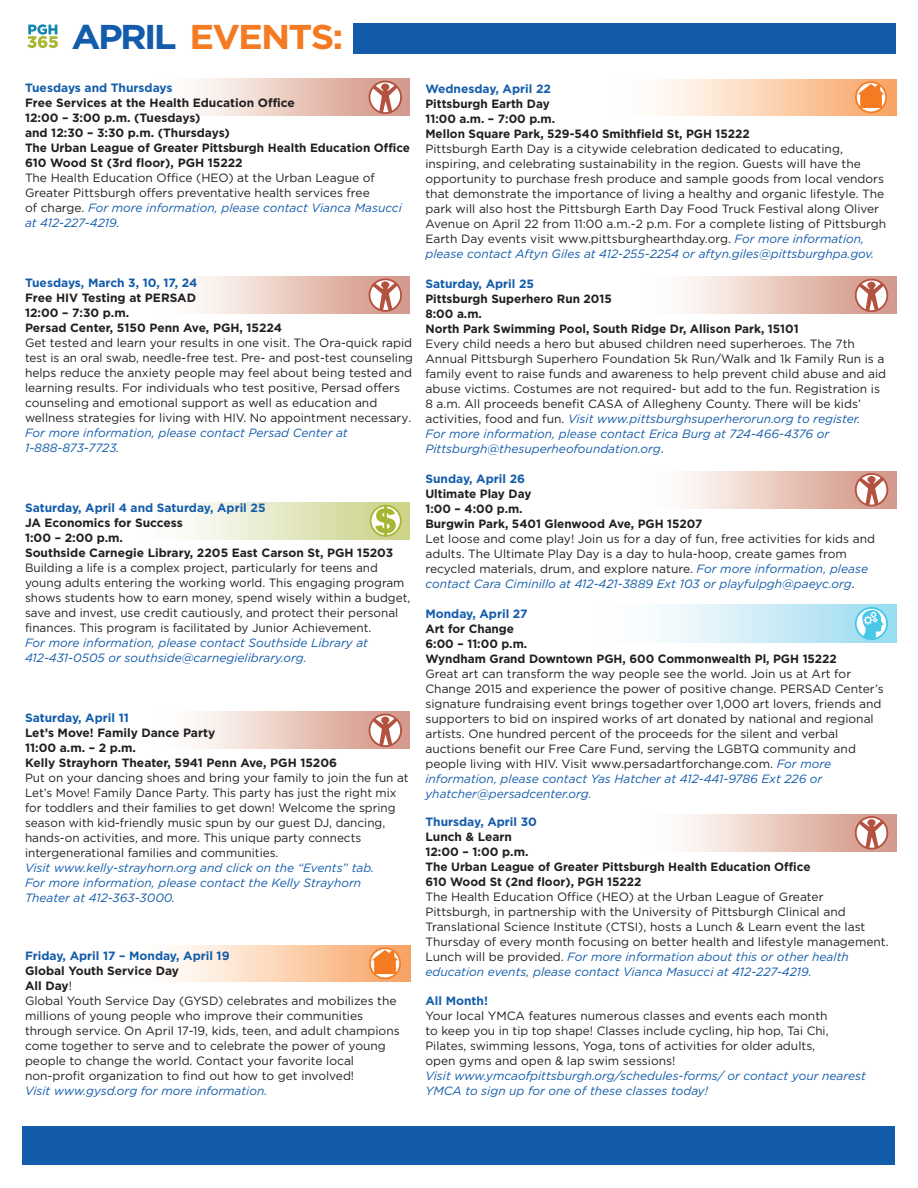
<style>
.page{position:relative;width:918px;height:1188px;background:#fff}
.page>*{position:absolute;margin:0;border:0;box-sizing:border-box;transform-origin:0 0}
.t1{font:700 34.35px "Gotham";letter-spacing:-.05em;color:#f47b21;scale:1.07 1}
.t2{font:12px/15px "Gotham";color:#231f20}
.t3{font:700 12px/15px "Gotham";color:#231f20}
.t4{font:italic 12px/15px "Gotham";color:#135cab}
.t5{font:700 12px "Gotham";color:#135cab}
.s1{color:#135cab}
.s2{font-style:italic;color:#135cab}
.s3{font-weight:700}
</style>
<div class="page">
<svg style="left:27px;top:24px;width:31px;height:24px"></svg>
<svg style="left:198px;top:79px;width:212px;height:37px;background:#eaccc2"></svg>
<svg style="left:367px;top:79px;width:37px;height:37px"></svg>
<svg style="left:684px;top:814px;width:212px;height:37px;background:#eaccc2"></svg>
<svg style="left:853px;top:815px;width:37px;height:36px"></svg>
<svg style="left:684px;top:471px;width:212px;height:37px;background:#eacdc2"></svg>
<svg style="left:853px;top:471px;width:37px;height:37px"></svg>
<svg style="left:198px;top:277px;width:212px;height:36px;background:#eaccc2"></svg>
<svg style="left:367px;top:277px;width:37px;height:36px"></svg>
<svg style="left:198px;top:712px;width:212px;height:37px;background:#eaccc2"></svg>
<svg style="left:367px;top:712px;width:37px;height:37px"></svg>
<div style="left:123px;top:503px;width:287px;height:36px;background:linear-gradient(to right,#fff,#cbd288)"></div>
<svg style="left:370px;top:505px;width:32px;height:32px"></svg>
<div style="left:22px;top:1126px;width:874px;height:40px;background:#135cab"></div>
<svg style="left:684px;top:277px;width:212px;height:37px;background:#eacdc2"></svg>
<svg style="left:853px;top:277px;width:37px;height:37px"></svg>
<div style="left:354px;top:24px;width:542px;height:30px;background:#135cab"></div>
<svg style="left:170px;top:945px;width:240px;height:36px;background:#fcd7b9"></svg>
<svg style="left:367px;top:945px;width:36px;height:36px"></svg>
<svg style="left:659px;top:605px;width:237px;height:37px;background:#ceecf7"></svg>
<svg style="left:855px;top:607px;width:33px;height:33px"></svg>
<svg style="left:656px;top:79px;width:240px;height:36px;background:#fcd7b9"></svg>
<svg style="left:853px;top:79px;width:36px;height:36px"></svg>
<h1 class="t1" style="left:72px;top:17px;width:256px"><span class="s1">APRIL</span> EVENTS:</h1>
<p class="t5" style="left:25px;top:81px;width:149px">Tuesdays and Thursdays</p>
<p class="t3" style="left:25px;top:95px;width:387px">Free Services at the Health Education Office<br>12:00 – 3:00 p.m. (Tuesdays)<br>and 12:30 – 3:30 p.m. (Thursdays)<br>The Urban League of Greater Pittsburgh Health Education Office 610 Wood St (3rd floor), PGH 15222</p>
<p class="t2" style="left:25px;top:170px;width:378px">The Health Education Office (HEO) at the Urban League of Greater Pittsburgh offers preventative health services free<br>of charge. <span class="s2">For more information, please contact Vianca Masucci at 412-227-4219.</span></p>
<p class="t5" style="left:25px;top:276px;width:174px">Tuesdays, March 3, 10, 17, 24</p>
<p class="t3" style="left:25px;top:290px;width:259px">Free HIV Testing at PERSAD<br>12:00 – 7:30 p.m.<br>Persad Center, 5150 Penn Ave, PGH, 15224</p>
<p class="t2" style="left:25px;top:335px;width:390px">Get tested and learn your results in one visit. The Ora-quick rapid test is an oral swab, needle-free test. Pre- and post-test counseling helps reduce the anxiety people may feel about being tested and learning results. For individuals who test positive, Persad offers counseling and emotional support as well as education and wellness strategies for living with HIV. No appointment necessary.</p>
<p class="t4" style="left:25px;top:425px;width:324px">For more information, please contact Persad Center at<br>1-888-873-7723.</p>
<p class="t5" style="left:25px;top:501px;width:242px">Saturday, April 4 and Saturday, April 25</p>
<p class="t3" style="left:25px;top:515px;width:370px">JA Economics for Success<br>1:00 – 2:00 p.m.<br>Southside Carnegie Library, 2205 East Carson St, PGH 15203</p>
<p class="t2" style="left:25px;top:560px;width:387px">Building a life is a complex project, particularly for teens and young adults entering the working world. This engaging program shows students how to earn money, spend wisely within a budget, save and invest, use credit cautiously, and protect their personal finances. This program is facilitated by Junior Achievement.</p>
<p class="t4" style="left:25px;top:635px;width:344px">For more information, please contact Southside Library at<br>412-431-0505 or southside@carnegielibrary.org.</p>
<p class="t5" style="left:25px;top:711px;width:105px">Saturday, April 11</p>
<p class="t3" style="left:25px;top:725px;width:314px">Let’s Move! Family Dance Party<br>11:00 a.m. – 2 p.m.<br>Kelly Strayhorn Theater, 5941 Penn Ave, PGH 15206</p>
<p class="t2" style="left:25px;top:770px;width:385px">Put on your dancing shoes and bring your family to join the fun at Let’s Move! Family Dance Party. This party has just the right mix for toddlers and their families to get down! Welcome the spring season with kid-friendly music spun by our guest DJ, dancing, hands-on activities, and more. This unique party connects intergenerational families and communities.</p>
<p class="t4" style="left:25px;top:860px;width:351px">Visit www.kelly-strayhorn.org and click on the “Events” tab.<br>For more information, please contact the Kelly Strayhorn<br>Theater at 412-363-3000.</p>
<p class="t5" style="left:25px;top:949px;width:206px">Friday, April 17 – Monday, April 19</p>
<p class="t2" style="left:25px;top:963px;width:376px"><span class="s3">Global Youth Service Day<br>All Day</span>!<br>Global Youth Service Day (GYSD) celebrates and mobilizes the millions of young people who improve their communities through service. On April 17-19, kids, teen, and adult champions come together to serve and to celebrate the power of young people to change the world. Contact your favorite local non-profit organization to find out how to get involved!</p>
<p class="t4" style="left:25px;top:1084px;width:244px">Visit www.gysd.org for more information.</p>
<p class="t5" style="left:425px;top:81px;width:127px">Wednesday, April 22</p>
<p class="t3" style="left:425px;top:96px;width:326px">Pittsburgh Earth Day<br>11:00 a.m. – 7:00 p.m.<br>Mellon Square Park, 529-540 Smithfield St, PGH 15222</p>
<p class="t2" style="left:425px;top:141px;width:462px">Pittsburgh Earth Day is a citywide celebration dedicated to educating, inspiring, and celebrating sustainability in the region. Guests will have the opportunity to purchase fresh produce and sample goods from local vendors that demonstrate the importance of living a healthy and organic lifestyle. The park will also host the Pittsburgh Earth Day Food Truck Festival along Oliver Avenue on April 22 from 11:00 a.m.-2 p.m. For a complete listing of Pittsburgh Earth Day events visit www.pittsburghearthday.org. <span class="s2">For more information, please contact Aftyn Giles at 412-255-2254 or aftyn.giles@pittsburghpa.gov.</span></p>
<p class="t5" style="left:425px;top:276px;width:110px">Saturday, April 25</p>
<p class="t3" style="left:425px;top:291px;width:375px">Pittsburgh Superhero Run 2015<br>8:00 a.m.<br>North Park Swimming Pool, South Ridge Dr, Allison Park, 15101</p>
<p class="t2" style="left:425px;top:336px;width:462px">Every child needs a hero but abused children need superheroes. The 7th Annual Pittsburgh Superhero Foundation 5k Run/Walk and 1k Family Run is a family event to raise funds and awareness to help prevent child abuse and aid abuse victims. Costumes are not required- but add to the fun. Registration is 8 a.m. All proceeds benefit CASA of Allegheny County. There will be kids’ activities, food and fun. <span class="s2">Visit www.pittsburghsuperherorun.org to register.<br>For more information, please contact Erica Burg at 724-466-4376 or Pittsburgh@thesuperheofoundation.org</span>.</p>
<p class="t5" style="left:425px;top:471px;width:101px">Sunday, April 26</p>
<p class="t3" style="left:425px;top:486px;width:278px">Ultimate Play Day<br>1:00 – 4:00 p.m.<br>Burgwin Park, 5401 Glenwood Ave, PGH 15207</p>
<p class="t2" style="left:425px;top:531px;width:451px">Let loose and come play! Join us for a day of fun, free activities for kids and adults. The Ultimate Play Day is a day to hula-hoop, create games from recycled materials, drum, and explore nature. <span class="s2">For more information, please contact Cara Ciminillo at 412-421-3889 Ext 103 or playfulpgh@paeyc.org</span>.</p>
<p class="t5" style="left:425px;top:606px;width:104px">Monday, April 27</p>
<p class="t3" style="left:425px;top:621px;width:413px">Art for Change<br>6:00 – 11:00 p.m.<br>Wyndham Grand Downtown PGH, 600 Commonwealth Pl, PGH 15222</p>
<p class="t2" style="left:425px;top:666px;width:460px">Great art can transform the way people see the world. Join us at Art for Change 2015 and experience the power of positive change. PERSAD Center’s signature fundraising event brings together over 1,000 art lovers, friends and supporters to bid on inspired works of art donated by national and regional artists. One hundred percent of the proceeds for the silent and verbal auctions benefit our Free Care Fund, serving the LGBTQ community and people living with HIV. Visit www.persadartforchange.com. <span class="s2">For more information, please contact Yas Hatcher at 412-441-9786 Ext 226 or yhatcher@persadcenter.org.</span></p>
<p class="t5" style="left:425px;top:815px;width:113px">Thursday, April 30</p>
<p class="t3" style="left:425px;top:829px;width:387px">Lunch &amp; Learn<br>12:00 – 1:00 p.m.<br>The Urban League of Greater Pittsburgh Health Education Office<br>610 Wood St (2nd floor), PGH 15222</p>
<p class="t2" style="left:425px;top:889px;width:465px">The Health Education Office (HEO) at the Urban League of Greater Pittsburgh, in partnership with the University of Pittsburgh Clinical and Translational Science Institute (CTSI), hosts a Lunch &amp; Learn event the last Thursday of every month focusing on better health and lifestyle management.<br>Lunch will be provided. <span class="s2">For more information about this or other health education events, please contact Vianca Masucci at 412-227-4219.</span></p>
<p class="t5" style="left:425px;top:993px;width:64px">All Month!</p>
<p class="t2" style="left:425px;top:1008px;width:405px">Your local YMCA features numerous classes and events each month to keep you in tip top shape! Classes include cycling, hip hop, Tai Chi, Pilates, swimming lessons, Yoga, tons of activities for older adults, open gyms and open &amp; lap swim sessions!</p>
<p class="t4" style="left:425px;top:1068px;width:442px">Visit www.ymcaofpittsburgh.org/schedules-forms/ or contact your nearest<br>YMCA to sign up for one of these classes today!</p>
</div>
